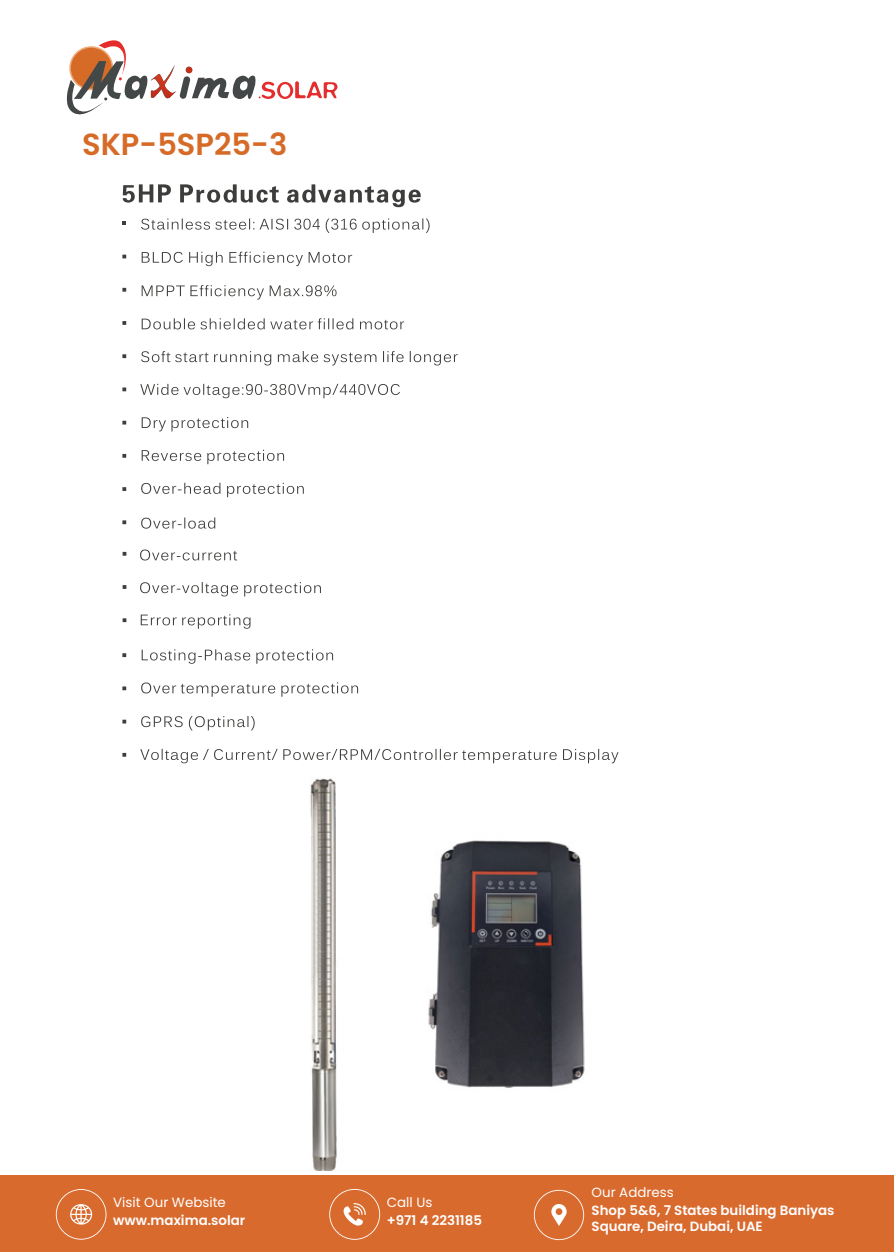
<style>
.page{position:relative;width:894px;height:1252px;background:#fff}
.page>*{position:absolute;margin:0;border:0;box-sizing:border-box;transform-origin:0 0}
.t1{font:600 30.45px "Poppins";color:#d66b28}
.t2{font:600 13.35px/16px "Poppins";color:#fff}
.t3{font:13.35px "Poppins";color:#fff}
</style>
<div class="page">
<svg style="left:66px;top:40px;width:272px;height:75px"></svg>
<svg style="left:123px;top:184px;width:297px;height:23px"></svg>
<svg style="left:141px;top:218px;width:288px;height:15px"></svg>
<svg style="left:142px;top:252px;width:210px;height:14px"></svg>
<svg style="left:142px;top:285px;width:194px;height:15px"></svg>
<svg style="left:142px;top:318px;width:262px;height:11px"></svg>
<svg style="left:141px;top:351px;width:316px;height:14px"></svg>
<svg style="left:140px;top:384px;width:260px;height:14px"></svg>
<svg style="left:142px;top:417px;width:106px;height:14px"></svg>
<svg style="left:142px;top:450px;width:142px;height:14px"></svg>
<svg style="left:141px;top:483px;width:163px;height:14px"></svg>
<svg style="left:141px;top:517px;width:74px;height:12px"></svg>
<svg style="left:140px;top:549px;width:97px;height:11px"></svg>
<svg style="left:140px;top:582px;width:181px;height:14px"></svg>
<svg style="left:141px;top:614px;width:109px;height:15px"></svg>
<svg style="left:142px;top:649px;width:191px;height:15px"></svg>
<svg style="left:141px;top:682px;width:217px;height:15px"></svg>
<svg style="left:141px;top:716px;width:113px;height:14px"></svg>
<svg style="left:140px;top:749px;width:478px;height:14px"></svg>
<svg style="left:122px;top:221px;width:4px;height:4px"></svg>
<svg style="left:122px;top:255px;width:4px;height:3px"></svg>
<svg style="left:122px;top:288px;width:4px;height:4px"></svg>
<svg style="left:122px;top:321px;width:4px;height:4px"></svg>
<svg style="left:122px;top:354px;width:4px;height:4px"></svg>
<svg style="left:122px;top:387px;width:4px;height:4px"></svg>
<svg style="left:122px;top:421px;width:4px;height:3px"></svg>
<svg style="left:122px;top:454px;width:4px;height:4px"></svg>
<svg style="left:122px;top:487px;width:4px;height:4px"></svg>
<svg style="left:122px;top:520px;width:4px;height:4px"></svg>
<svg style="left:122px;top:653px;width:4px;height:4px"></svg>
<svg style="left:122px;top:686px;width:4px;height:4px"></svg>
<svg style="left:122px;top:720px;width:4px;height:3px"></svg>
<svg style="left:122px;top:753px;width:4px;height:4px"></svg>
<svg style="left:123px;top:552px;width:3px;height:4px"></svg>
<svg style="left:123px;top:585px;width:3px;height:4px"></svg>
<svg style="left:123px;top:618px;width:3px;height:4px"></svg>
<div style="left:0;top:1175px;width:893px;height:76px;background:#d96a2e"></div>
<svg style="left:56px;top:1189px;width:50px;height:50px"></svg>
<svg style="left:329px;top:1189px;width:51px;height:51px"></svg>
<svg style="left:533px;top:1190px;width:51px;height:50px"></svg>
<img style="left:310px;top:778px;width:27px;height:392px">
<img style="left:428px;top:840px;width:157px;height:248px">
<h1 class="t1" style="left:82px;top:132px;width:207px">SKP-5SP25-3</h1>
<p class="t3" style="left:113px;top:1195px;width:114px">Visit Our Website</p>
<p class="t2" style="left:113px;top:1213px;width:133px">www.maxima.solar</p>
<p class="t3" style="left:387px;top:1195px;width:47px">Call Us</p>
<p class="t2" style="left:387px;top:1213px;width:97px">+971 4 2231185</p>
<p class="t3" style="left:591px;top:1184px;width:83px">Our Address</p>
<p class="t2" style="left:591px;top:1203px;width:244px">Shop 5&amp;6, 7 States building Baniyas<br>Square, Deira, Dubai, UAE</p>
</div>
